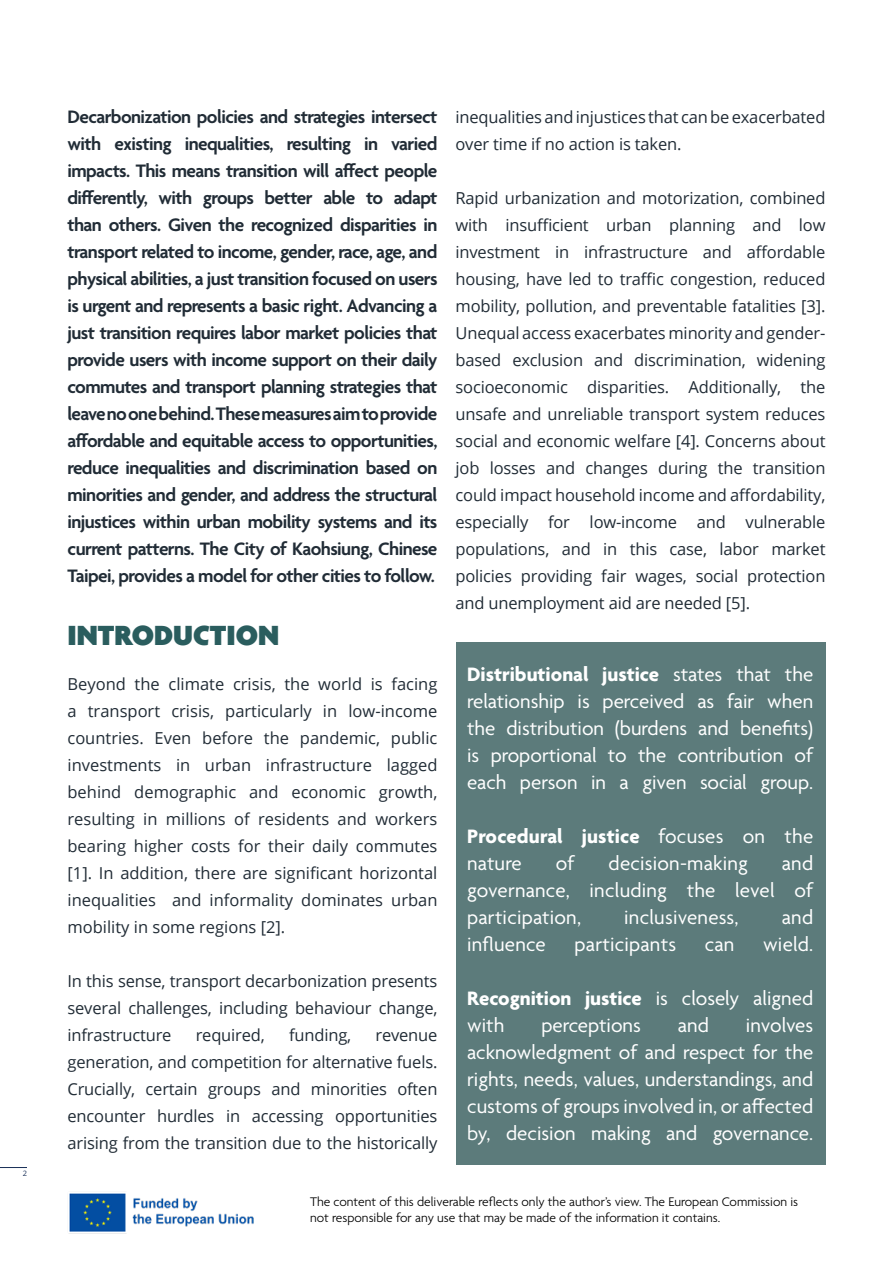
<style>
.page{position:relative;width:893px;height:1263px;background:#fff}
.page>*{position:absolute;margin:0;border:0;box-sizing:border-box;transform-origin:0 0}
.t1{font:900 30px "Agenda";color:#2a5d5e}
.t2{font:21px/27px "Agenda";color:#fff;text-align:justify}
.t3{font:600 19.5px/27px "Agenda";letter-spacing:-.03em;color:#212c36;text-align:justify}
.t4{font:16.5px/27px "Open Sans";letter-spacing:-.01em;color:#212c36;text-align:justify}
.t5{font:300 13.5px/16.5px "Agenda";color:#000}
.t6{font:7.5px "Open Sans";color:#182f57}
.s1{font-weight:700}
</style>
<div class="page">
<svg style="left:0;top:1167px;width:27px;height:1px"></svg>
<img style="left:69px;top:1193px;width:185px;height:41px">
<div style="left:455px;top:643px;width:370px;height:522px;background:#5c7b7b"></div>
<p class="t6" style="left:23px;top:1168px;width:6px">2</p>
<p class="t3" style="left:68px;top:104px;width:371px">Decarbonization policies and strategies intersect with existing inequalities, resulting in varied impacts. This means transition will affect people differently, with groups better able to adapt than others. Given the recognized disparities in transport related to income, gender, race, age, and physical abilities, a just transition focused on users is urgent and represents a basic right. Advancing a just transition requires labor market policies that provide users with income support on their daily commutes and transport planning strategies that leave no one behind. These measures aim to provide affordable and equitable access to opportunities, reduce inequalities and discrimination based on minorities and gender, and address the structural injustices within urban mobility systems and its current patterns. The City of Kaohsiung, Chinese Taipei, provides a model for other cities to follow.</p>
<h1 class="t1" style="left:68px;top:619px;width:213px">INTRODUCTION</h1>
<p class="t4" style="left:68px;top:670px;width:371px">Beyond the climate crisis, the world is facing a transport crisis, particularly in low-income countries. Even before the pandemic, public investments in urban infrastructure lagged behind demographic and economic growth, resulting in millions of residents and workers bearing higher costs for their daily commutes [1]. In addition, there are significant horizontal inequalities and informality dominates urban mobility in some regions [2].</p>
<p class="t4" style="left:68px;top:967px;width:371px">In this sense, transport decarbonization presents several challenges, including behaviour change, infrastructure</p>
<p class="t4" style="left:196px;top:1021px;width:71px">required,</p>
<p class="t4" style="left:289px;top:1021px;width:64px">funding,</p>
<p class="t4" style="left:68px;top:1021px;width:371px;text-indent:308px">revenue generation, and competition for alternative fuels.<br>Crucially, certain groups and minorities often encounter hurdles in accessing opportunities arising from the transition due to the historically</p>
<p class="t4" style="left:455px;top:103px;width:371px">inequalities and injustices that can be exacerbated over time if no action is taken.</p>
<p class="t4" style="left:455px;top:184px;width:371px">Rapid urbanization and motorization, combined with insufficient urban planning and low investment in infrastructure and affordable housing, have led to traffic congestion, reduced mobility, pollution, and preventable fatalities [3].<br>Unequal access exacerbates minority and gender&shy;based exclusion and discrimination, widening socioeconomic disparities. Additionally, the unsafe and unreliable transport system reduces social and economic welfare [4]. Concerns about job losses and changes during the transition could impact household income and affordability, especially for low-income and vulnerable populations, and in this case, labor market policies providing fair wages, social protection and unemployment aid are needed [5].</p>
<p class="t2" style="left:467px;top:662px;width:348px"><span class="s1">Distributional justice</span> states that the relationship is perceived as fair when the distribution (burdens and benefits) is proportional to the contribution of each person in a given social group.</p>
<p class="t2" style="left:467px;top:824px;width:348px"><span class="s1">Procedural justice</span> focuses on the nature</p>
<p class="t2" style="left:467px;top:851px;width:348px;text-indent:315px">and governance, including the level of participation,</p>
<p class="t2" style="left:556px;top:851px;width:20px">of</p>
<p class="t2" style="left:609px;top:851px;width:141px">decision-making</p>
<p class="t2" style="left:624px;top:905px;width:116px">inclusiveness,</p>
<p class="t2" style="left:782px;top:905px;width:33px">and</p>
<p class="t2" style="left:467px;top:932px;width:80px">influence</p>
<p class="t2" style="left:575px;top:932px;width:103px">participants</p>
<p class="t2" style="left:705px;top:932px;width:31px">can</p>
<p class="t2" style="left:763px;top:932px;width:52px">wield.</p>
<p class="t2" style="left:467px;top:986px;width:348px"><span class="s1">Recognition justice</span> is closely aligned with</p>
<p class="t2" style="left:467px;top:1013px;width:348px;text-indent:279px">involves acknowledgment of and respect for the rights, needs, values, understandings, and customs of groups involved in, or affected by, decision making and governance.</p>
<p class="t2" style="left:541px;top:1013px;width:101px">perceptions</p>
<p class="t2" style="left:678px;top:1013px;width:32px">and</p>
<p class="t5" style="left:310px;top:1194px;width:490px">The content of this deliverable reflects only the author’s view. The European Commission is not responsible for any use that may be made of the information it contains.</p>
</div>
